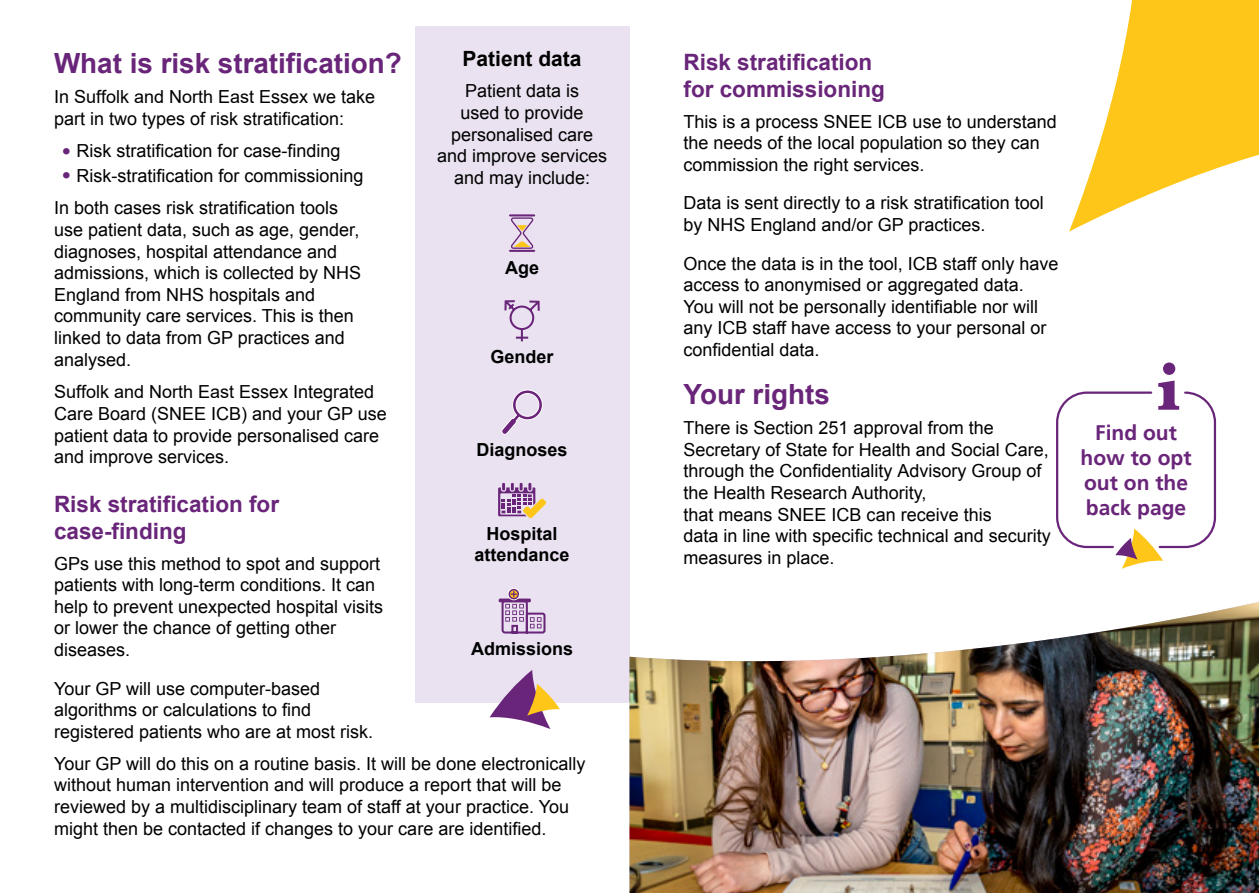
<style>
.page{position:relative;width:1259px;height:893px;background:#fff}
.page>*{position:absolute;margin:0;border:0;box-sizing:border-box;transform-origin:0 0}
.t1{font:700 27.75px "Arial";color:#692579}
.t2{font:700 22.5px/27px "Arial";color:#692579}
.t3{font:700 21px/25.2px "Frutiger";color:#692579;text-align:center}
.t4{font:700 21px "Arial";color:#000}
.t5{font:18px/21.6px "Arial";color:#000}
.t6{font:700 18px/21.6px "Arial";color:#000;text-align:center}
.s1{font-weight:700;font-size:22.5px;color:#692579}
</style>
<div class="page">
<div style="left:415px;top:27px;width:214px;height:676px;background:#e9e1ef"></div>
<hr style="left:509px;top:250px;width:26px;height:2px;background:#692579">
<hr style="left:509px;top:214px;width:26px;height:2px;background:#692579">
<svg style="left:511px;top:217px;width:22px;height:32px"></svg>
<svg style="left:501px;top:389px;width:42px;height:46px"></svg>
<svg style="left:504px;top:300px;width:36px;height:42px"></svg>
<svg style="left:498px;top:483px;width:48px;height:35px"></svg>
<hr style="left:499px;top:599px;width:32px;height:3px;background:#692579">
<svg style="left:500px;top:588px;width:46px;height:46px"></svg>
<img style="left:629px;top:602px;width:630px;height:291px">
<svg style="left:1069px;top:0;width:190px;height:232px"></svg>
<svg style="left:489px;top:670px;width:71px;height:59px"></svg>
<svg style="left:1163px;top:362px;width:12px;height:13px"></svg>
<svg style="left:1056px;top:381px;width:161px;height:188px"></svg>
<h1 class="t1" style="left:54px;top:45px;width:349px">What is risk stratification?</h1>
<p class="t5" style="left:54px;top:86px;width:323px">In Suffolk and North East Essex we take part in two types of risk stratification:</p>
<p class="t5" style="left:62px;top:140px;width:280px"><span class="s1">•</span> Risk stratification for case-finding</p>
<p class="t5" style="left:62px;top:165px;width:302px"><span class="s1">•</span> Risk-stratification for commissioning</p>
<p class="t4" style="left:462px;top:45px;width:121px">Patient data</p>
<p class="t5" style="left:437px;top:81px;width:172px;text-align:center">Patient data is<br>used to provide personalised care and improve services and may include:</p>
<p class="t5" style="left:54px;top:197px;width:309px">In both cases risk stratification tools use patient data, such as age, gender, diagnoses, hospital attendance and admissions, which is collected by NHS England from NHS hospitals and community care services. This is then linked to data from GP practices and analysed.</p>
<p class="t5" style="left:54px;top:381px;width:334px">Suffolk and North East Essex Integrated Care Board (SNEE ICB) and your GP use patient data to provide personalised care and improve services.</p>
<p class="t2" style="left:54px;top:492px;width:227px">Risk stratification for case-finding</p>
<p class="t5" style="left:54px;top:553px;width:331px">GPs use this method to spot and support patients with long-term conditions. It can help to prevent unexpected hospital visits or lower the chance of getting other diseases.</p>
<p class="t5" style="left:54px;top:678px;width:321px">Your GP will use computer-based algorithms or calculations to find registered patients who are at most risk.</p>
<p class="t5" style="left:54px;top:753px;width:533px">Your GP will do this on a routine basis. It will be done electronically without human intervention and will produce a report that will be reviewed by a multidisciplinary team of staff at your practice. You might then be contacted if changes to your care are identified.</p>
<p class="t6" style="left:505px;top:257px;width:36px">Age</p>
<p class="t6" style="left:490px;top:346px;width:65px">Gender</p>
<p class="t6" style="left:476px;top:440px;width:93px">Diagnoses</p>
<p class="t6" style="left:474px;top:523px;width:97px">Hospital attendance</p>
<p class="t6" style="left:471px;top:639px;width:104px">Admissions</p>
<p class="t2" style="left:683px;top:50px;width:203px">Risk stratification for commissioning</p>
<p class="t5" style="left:683px;top:111px;width:375px">This is a process SNEE ICB use to understand the needs of the local population so they can commission the right services.</p>
<p class="t5" style="left:683px;top:192px;width:362px">Data is sent directly to a risk stratification tool by NHS England and/or GP practices.</p>
<p class="t5" style="left:683px;top:253px;width:376px">Once the data is in the tool, ICB staff only have access to anonymised or aggregated data.<br>You will not be personally identifiable nor will any ICB staff have access to your personal or confidential data.</p>
<h1 class="t1" style="left:683px;top:376px;width:148px">Your rights</h1>
<p class="t5" style="left:683px;top:417px;width:369px">There is Section 251 approval from the Secretary of State for Health and Social Care, through the Confidentiality Advisory Group of the Health Research Authority,<br>that means SNEE ICB can receive this<br>data in line with specific technical and security measures in place.</p>
<p class="t3" style="left:1080px;top:420px;width:112px">Find out how to opt out on the back page</p>
</div>
